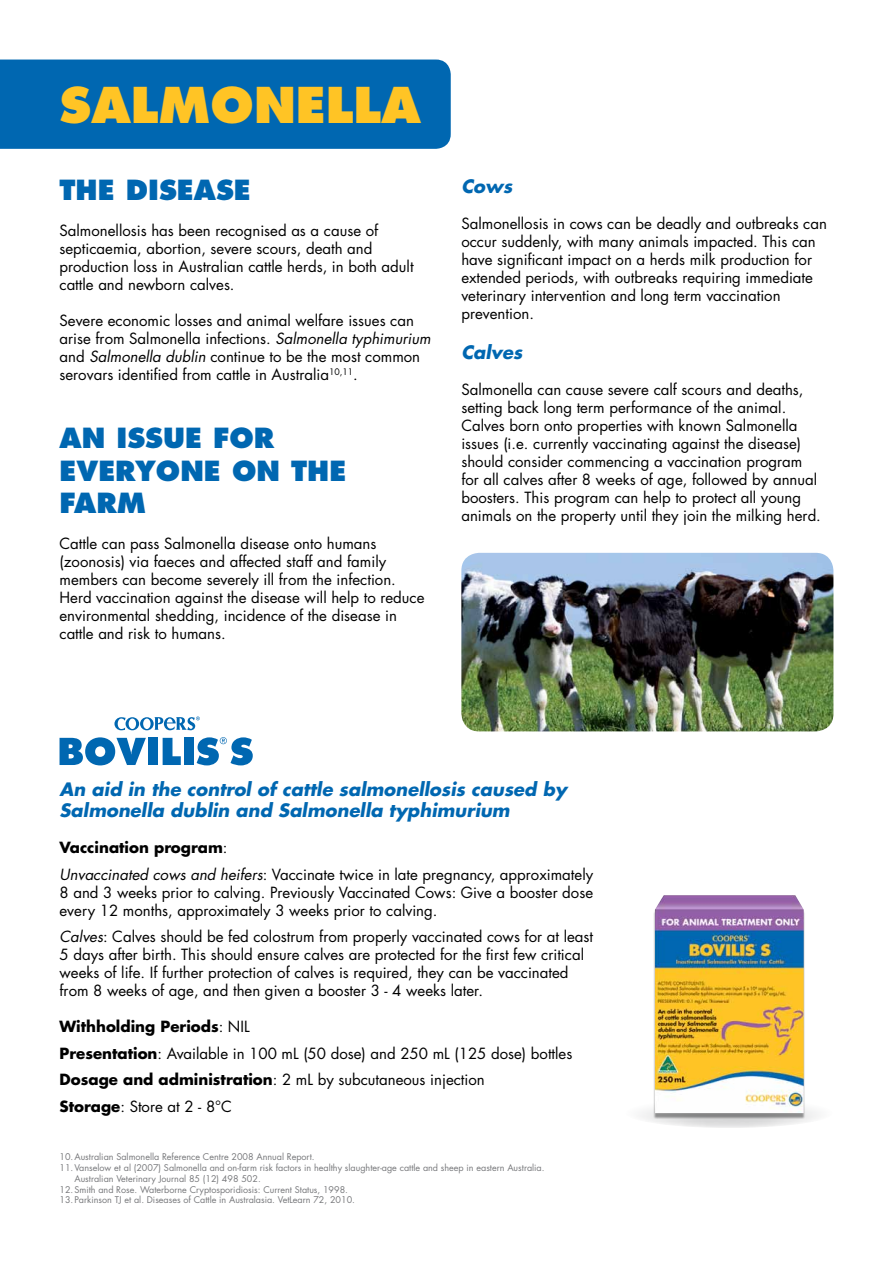
<style>
.page{position:relative;width:893px;height:1263px;background:#fff}
.page>*{position:absolute;margin:0;border:0;box-sizing:border-box;transform-origin:0 0}
.t1{font:800 48px "Futura";color:#ffc425}
.t2{font:800 27px/32.4px "Futura";color:#0067b1}
.t3{font:italic 700 18px/21.6px "Futura";color:#0067b1}
.t4{font:15px/18px "Futura";color:#000}
.t5{font:9px "Futura";color:#77787b}
.s1{font-style:italic}
.s2{font-weight:700}
</style>
<div class="page">
<div style="left:0;top:60px;width:451px;height:89px;background:#0067b1"></div>
<svg style="left:625px;top:1098px;width:208px;height:30px"></svg>
<div style="left:653px;top:897px;width:153px;height:222px;background:#000;opacity:.4"></div>
<img style="left:655px;top:895px;width:149px;height:218px">
<svg style="left:114px;top:716px;width:86px;height:14px"></svg>
<svg style="left:60px;top:737px;width:86px;height:28px"></svg>
<div style="left:148px;top:738px;width:10px;height:27px;background:#0067b1"></div>
<svg style="left:163px;top:738px;width:18px;height:27px"></svg>
<div style="left:184px;top:738px;width:9px;height:27px;background:#0067b1"></div>
<svg style="left:197px;top:737px;width:56px;height:28px"></svg>
<img style="left:461px;top:553px;width:372px;height:178px">
<h1 class="t1" style="left:60px;top:76px;width:70px">SALMONELLA</h1>
<h2 class="t2" style="left:60px;top:174px;width:193px">THE DISEASE</h2>
<p class="t4" style="left:60px;top:221px;width:356px">Salmonellosis has been recognised as a cause of septicaemia, abortion, severe scours, death and production loss in Australian cattle herds, in both adult cattle and newborn calves.</p>
<p class="t4" style="left:60px;top:311px;width:372px">Severe economic losses and animal welfare issues can arise from Salmonella infections. <span class="s1">Salmonella typhimurium </span>and <span class="s1">Salmonella dublin</span> continue to be the most common serovars identified from cattle in Australia<sup>10,11</sup>.</p>
<h2 class="t2" style="left:60px;top:422px;width:288px">AN ISSUE FOR<br>EVERYONE ON THE<br>FARM</h2>
<p class="t4" style="left:60px;top:534px;width:366px">Cattle can pass Salmonella disease onto humans (zoonosis) via faeces and affected staff and family members can become severely ill from the infection.<br>Herd vaccination against the disease will help to reduce environmental shedding, incidence of the disease in cattle and risk to humans.</p>
<p class="t3" style="left:461px;top:175px;width:52px">Cows</p>
<p class="t4" style="left:461px;top:214px;width:367px">Salmonellosis in cows can be deadly and outbreaks can occur suddenly, with many animals impacted. This can have significant impact on a herds milk production for extended periods, with outbreaks requiring immediate veterinary intervention and long term vaccination prevention.</p>
<p class="t3" style="left:461px;top:341px;width:63px">Calves</p>
<p class="t4" style="left:461px;top:380px;width:361px">Salmonella can cause severe calf scours and deaths, setting back long term performance of the animal.<br>Calves born onto properties with known Salmonella issues (i.e. currently vaccinating against the disease) should consider commencing a vaccination program for all calves after 8 weeks of age, followed by annual boosters. This program can help to protect all young animals on the property until they join the milking herd.</p>
<p class="t3" style="left:60px;top:778px;width:509px">An aid in the control of cattle salmonellosis caused by<br>Salmonella dublin and Salmonella typhimurium</p>
<p class="t4" style="left:60px;top:834px;width:535px;line-height:26.5px"><span class="s2">Vaccination program</span>:<br><span class="s1">Unvaccinated cows and heifers</span>: Vaccinate twice in late pregnancy, approximately</p>
<p class="t4" style="left:60px;top:883px;width:535px">8 and 3 weeks prior to calving. Previously Vaccinated Cows: Give a booster dose every 12 months, approximately 3 weeks prior to calving.</p>
<p class="t4" style="left:60px;top:928px;width:535px"><span class="s1">Calves</span>: Calves should be fed colostrum from properly vaccinated cows for at least 5 days after birth. This should ensure calves are protected for the first few critical weeks of life. If further protection of calves is required, they can be vaccinated from 8 weeks of age, and then given a booster 3 - 4 weeks later.</p>
<p class="t4" style="left:60px;top:1013px;width:514px;line-height:26.5px"><span class="s2">Withholding Periods</span>: NIL<br><span class="s2">Presentation</span>: Available in 100 mL (50 dose) and 250 mL (125 dose) bottles <span class="s2">Dosage and administration</span>: 2 mL by subcutaneous injection<br><span class="s2">Storage</span>: Store at 2 - 8°C</p>
<p class="t5" style="left:60px;top:1151px;width:257px">10.Australian Salmonella Reference Centre 2008 Annual Report.</p>
<p class="t5" style="left:60px;top:1161px;width:487px">11.Vanselow et al (2007) Salmonella and on-farm risk factors in healthy slaughter-age cattle and sheep in eastern Australia.</p>
<p class="t5" style="left:74px;top:1172px;width:188px">Australian Veterinary Journal 85 (12) 498 502.</p>
<p class="t5" style="left:60px;top:1183px;width:290px">12.Smith and Rose. Waterborne Cryptosporidiosis: Current Status, 1998.</p>
<p class="t5" style="left:60px;top:1194px;width:297px">13.Parkinson TJ et al. Diseases of Cattle in Australasia. VetLearn 72, 2010.</p>
</div>
